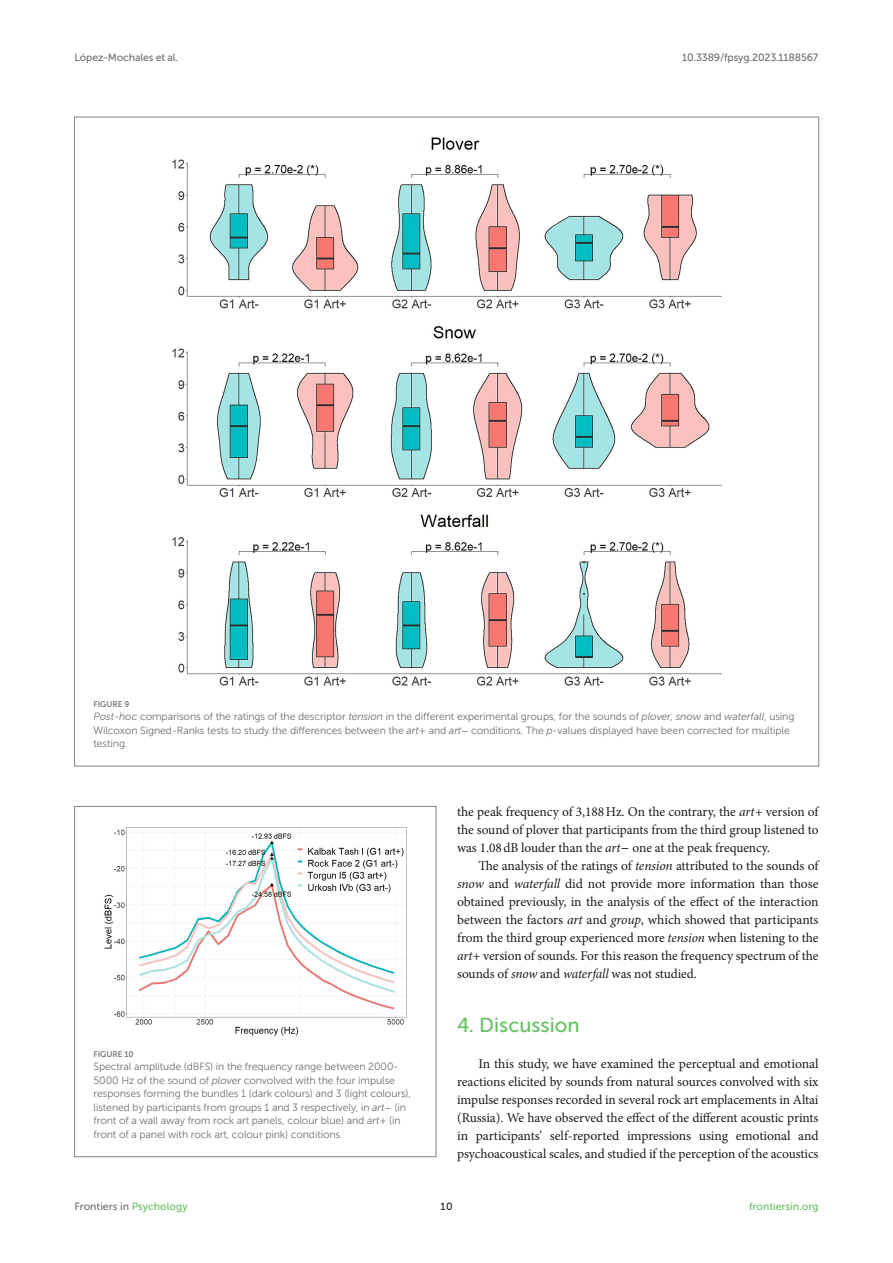
<style>
.page{position:relative;width:893px;height:1263px;background:#fff}
.page>*{position:absolute;margin:0;border:0;box-sizing:border-box;transform-origin:0 0}
.HEAD_1{font:20.25px "Museo Sans 500";color:#65c161}
.TEXT{font:13.5px/18px "Minion Pro";letter-spacing:-.005em;color:#1b1c1b;text-align:justify}
.TEXT_FLUSH{font:13.5px/18px "Minion Pro";letter-spacing:-.005em;color:#1b1c1b;text-align:justify}
.FIG_LEG{font:10.5px/13.5px "Museo Sans 300";letter-spacing:-.01em;color:#706f70}
.t1{font:10.5px "Museo Sans 500";letter-spacing:-.015em;color:#706f70}
.t2{font:10.5px "Museo Sans 500";color:#65c161}
.t3{font:10.5px "Museo Sans 500";color:#1b1c1b}
.FIG_HD{font:8.25px "Museo Sans 700";letter-spacing:-.01em;color:#7e7f7f}
.s1{font-style:italic}
.s2{font-family:"STIX General"}
.s3{font-family:"STIX General";font-style:italic}
.s4{color:#65c161}
</style>
<div class="page">
<img style="left:172px;top:137px;width:550px;height:549px">
<img style="left:104px;top:827px;width:303px;height:209px">
<div style="left:74px;top:806px;width:362px;height:351px;border:1px solid #808285"></div>
<p class="t1" style="left:74px;top:51px;width:105px">López-Mochales et al.</p>
<p class="t1" style="left:682px;top:51px;width:138px">10.3389/fpsyg.2023.1188567</p>
<p class="FIG_HD" style="left:94px;top:699px;width:37px">FIGURE 9</p>
<p class="FIG_LEG" style="left:94px;top:710px;width:702px"><span class="s1">Post-hoc</span> comparisons of the ratings of the descriptor <span class="s1">tension</span> in the different experimental groups, for the sounds of <span class="s1">plover, snow</span> and <span class="s1">waterfall</span>, using<br>Wilcoxon Signed-Ranks tests to study the differences between the <span class="s1">art</span>+ and <span class="s1">art</span><span class="s2">−</span> conditions. The <span class="s1">p</span>-values displayed have been corrected for multiple testing.</p>
<p class="FIG_HD" style="left:94px;top:1049px;width:42px">FIGURE 10</p>
<p class="FIG_LEG" style="left:94px;top:1060px;width:319px">Spectral amplitude (dBFS) in the frequency range between 2000- 5000 Hz of the sound of <span class="s1">plover</span> convolved with the four impulse responses forming the bundles 1 (dark colours) and 3 (light colours), listened by participants from groups 1 and 3 respectively, in <span class="s1">art</span><span class="s2">−</span> (in front of a wall away from rock art panels, colour blue) and <span class="s1">art</span>+ (in front of a panel with rock art, colour pink) conditions.</p>
<p class="TEXT" style="left:457px;top:803px;width:363px">the peak frequency of 3,188Hz. On the contrary, the <span class="s1">art+</span> version of the sound of plover that participants from the third group listened to was 1.08dB louder than the <span class="s1">art</span><span class="s3">−</span> one at the peak frequency.</p>
<p class="TEXT" style="left:457px;top:857px;width:363px;text-indent:21px">The analysis of the ratings of <span class="s1">tension</span> attributed to the sounds of <span class="s1">snow</span> and <span class="s1">waterfall</span> did not provide more information than those obtained previously, in the analysis of the effect of the interaction between the factors <span class="s1">art</span> and <span class="s1">group</span>, which showed that participants from the third group experienced more <span class="s1">tension</span> when listening to the <span class="s1">art+</span> version of sounds. For this reason the frequency spectrum of the sounds of <span class="s1">snow</span> and <span class="s1">waterfall</span> was not studied.</p>
<p class="HEAD_1" style="left:457px;top:1014px;width:124px">4. Discussion</p>
<p class="TEXT_FLUSH" style="left:457px;top:1055px;width:363px;text-indent:21px">In this study, we have examined the perceptual and emotional reactions elicited by sounds from natural sources convolved with six impulse responses recorded in several rock art emplacements in Altai (Russia). We have observed the effect of the different acoustic prints in participants’ self-reported impressions using emotional and psychoacoustical scales, and studied if the perception of the acoustics</p>
<p class="t1" style="left:74px;top:1200px;width:115px">Frontiers in <span class="s4">Psychology</span></p>
<p class="t3" style="left:440px;top:1200px;width:14px">10</p>
<p class="t2" style="left:749px;top:1200px;width:71px">frontiersin.org</p>
</div>
